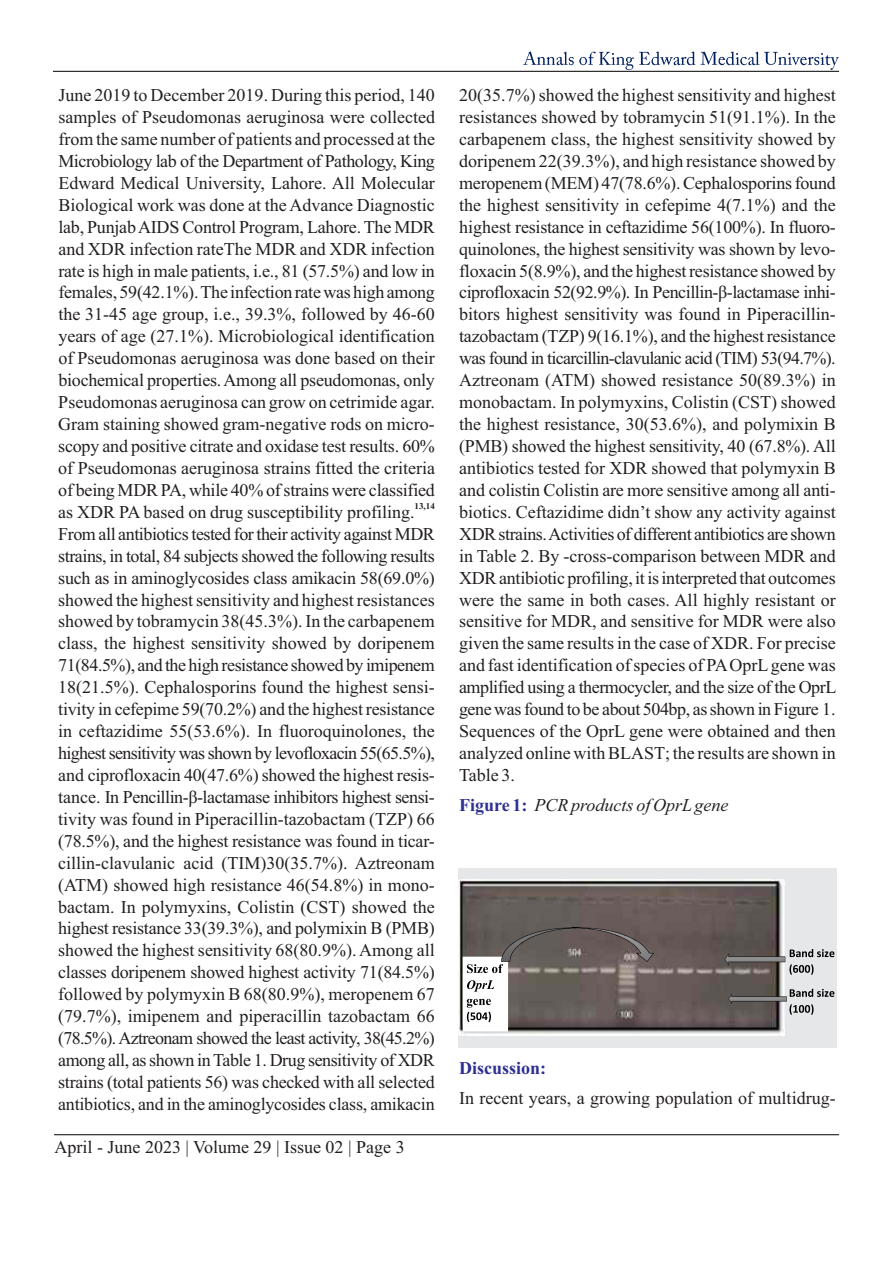
<style>
.page{position:relative;width:893px;height:1263px;background:#fff}
.page>*{position:absolute;margin:0;border:0;box-sizing:border-box;transform-origin:0 0}
.t1{font:18px/21.9px "Times New Roman";letter-spacing:-.01em;color:#231f20;text-align:justify}
.t2{font:italic 18px "Times New Roman";color:#231f20}
.t3{font:700 18px "Times New Roman";color:#2e3092}
.t4{font:700 9px "Times New Roman";color:#231f20}
.s1{font-weight:700;font-style:normal;color:#2e3092}
</style>
<div class="page">
<hr style="left:53px;top:71px;width:786px;height:1px;background:#000">
<svg style="left:523px;top:51px;width:316px;height:19px"></svg>
<hr style="left:54px;top:1134px;width:785px;height:1px;background:#000">
<div style="left:458px;top:868px;width:378px;height:179px;background:#e6e7e8"></div>
<img style="left:458px;top:879px;width:326px;height:156px">
<svg style="left:463px;top:927px;width:191px;height:104px;background:#7b7472"></svg>
<svg style="left:728px;top:989px;width:106px;height:26px"></svg>
<svg style="left:725px;top:949px;width:109px;height:26px"></svg>
<p class="t1" style="left:58px;top:86px;width:378px">June 2019 to December 2019. During this period, 140 samples of Pseudomonas aeruginosa were collected from the same number of patients and processed at the Microbiology lab of the Department of Pathology, King Edward Medical University, Lahore. All Molecular Biological work was done at the Advance Diagnostic lab, PunjabAIDS Control Program, Lahore. The MDR and XDR infection rateThe MDR and XDR infection rate is high in male patients, i.e., 81 (57.5%) and low in females, 59(42.1%).The infection ratewas high among the 31-45 age group, i.e., 39.3%, followed by 46-60 years of age (27.1%). Microbiological identification of Pseudomonas aeruginosa was done based on their biochemical properties.Among all pseudomonas, only Pseudomonas aeruginosa can grow on cetrimide agar.<br>Gram staining showed gram-negative rods on micro&shy;scopy and positive citrate and oxidase test results. 60% of Pseudomonas aeruginosa strains fitted the criteria of being MDR PA, while 40% of strains were classified</p>
<p class="t4" style="left:415px;top:503px;width:22px">13,14</p>
<p class="t1" style="left:58px;top:502px;width:378px;text-align:left">as XDR PA based on drug susceptibility profiling.<br>From all antibiotics tested for their activity against MDR strains, in total, 84 subjects showed the following results such as in aminoglycosides class amikacin 58(69.0%) showed the highest sensitivity and highest resistances showed by tobramycin 38(45.3%). In the carbapenem class, the highest sensitivity showed by doripenem 71(84.5%), and the high resistance showed by imipenem 18(21.5%). Cephalosporins found the highest sensi&shy;tivity in cefepime 59(70.2%) and the highest resistance in ceftazidime 55(53.6%). In fluoroquinolones, the highest sensitivity was shown by levofloxacin 55(65.5%), and ciprofloxacin 40(47.6%) showed the highest resis&shy;tance. In Pencillin-β-lactamase inhibitors highest sensi&shy;tivity was found in Piperacillin-tazobactam (TZP) 66 (78.5%), and the highest resistance was found in ticar&shy;cillin-clavulanic acid (TIM)30(35.7%). Aztreonam (ATM) showed high resistance 46(54.8%) in mono&shy;bactam. In polymyxins, Colistin (CST) showed the highest resistance 33(39.3%), and polymixin B (PMB) showed the highest sensitivity 68(80.9%). Among all classes doripenem showed highest activity 71(84.5%) followed by polymyxin B 68(80.9%), meropenem 67 (79.7%), imipenem and piperacillin tazobactam 66 (78.5%). Aztreonam showed the least activity, 38(45.2%) among all, as shown in Table 1. Drug sensitivity of XDR strains (total patients 56) was checked with all selected antibiotics, and in the aminoglycosides class, amikacin</p>
<p class="t1" style="left:55px;top:1138px;width:352px">April - June 2023 | Volume 29 | Issue 02 | Page 3</p>
<p class="t1" style="left:459px;top:86px;width:379px">20(35.7%) showed the highest sensitivity and highest resistances showed by tobramycin 51(91.1%). In the carbapenem class, the highest sensitivity showed by doripenem 22(39.3%), and high resistance showed by meropenem(MEM) 47(78.6%).Cephalosporinsfound the highest sensitivity in cefepime 4(7.1%) and the highest resistance in ceftazidime 56(100%). In fluoro&shy;quinolones, the highest sensitivity was shown by levo&shy;floxacin 5(8.9%), and the highest resistance showed by ciprofloxacin 52(92.9%). In Pencillin-β-lactamase inhi&shy;bitors highest sensitivity was found in Piperacillin&shy;tazobactam (TZP) 9(16.1%), and the highest resistance was found in ticarcillin-clavulanic acid (TIM) 53(94.7%).<br>Aztreonam (ATM) showed resistance 50(89.3%) in monobactam. In polymyxins, Colistin (CST) showed the highest resistance, 30(53.6%), and polymixin B (PMB) showed the highest sensitivity, 40 (67.8%). All antibiotics tested for XDR showed that polymyxin B and colistin Colistin are more sensitive among all anti&shy;biotics. Ceftazidime didn’t show any activity against XDR strains.Activities of different antibiotics are shown in Table 2. By -cross-comparison between MDR and XDRantibiotic profiling,itisinterpreted that outcomes were the same in both cases. All highly resistant or sensitive for MDR, and sensitive for MDR were also given the same results in the case of XDR. For precise and fast identification of species of PAOprLgene was amplified using a thermocycler, and the size of the OprL gene was found to be about 504bp, as shown in Figure 1.<br>Sequences of the OprL gene were obtained and then analyzed online with BLAST; the results are shown in Table 3.</p>
<p class="t2" style="left:459px;top:798px;width:271px"><span class="s1">Figure 1:</span> PCR products of OprLgene</p>
<p class="t3" style="left:459px;top:1062px;width:89px">Discussion:</p>
<p class="t1" style="left:459px;top:1089px;width:378px">In recent years, a growing population of multidrug-</p>
</div>
